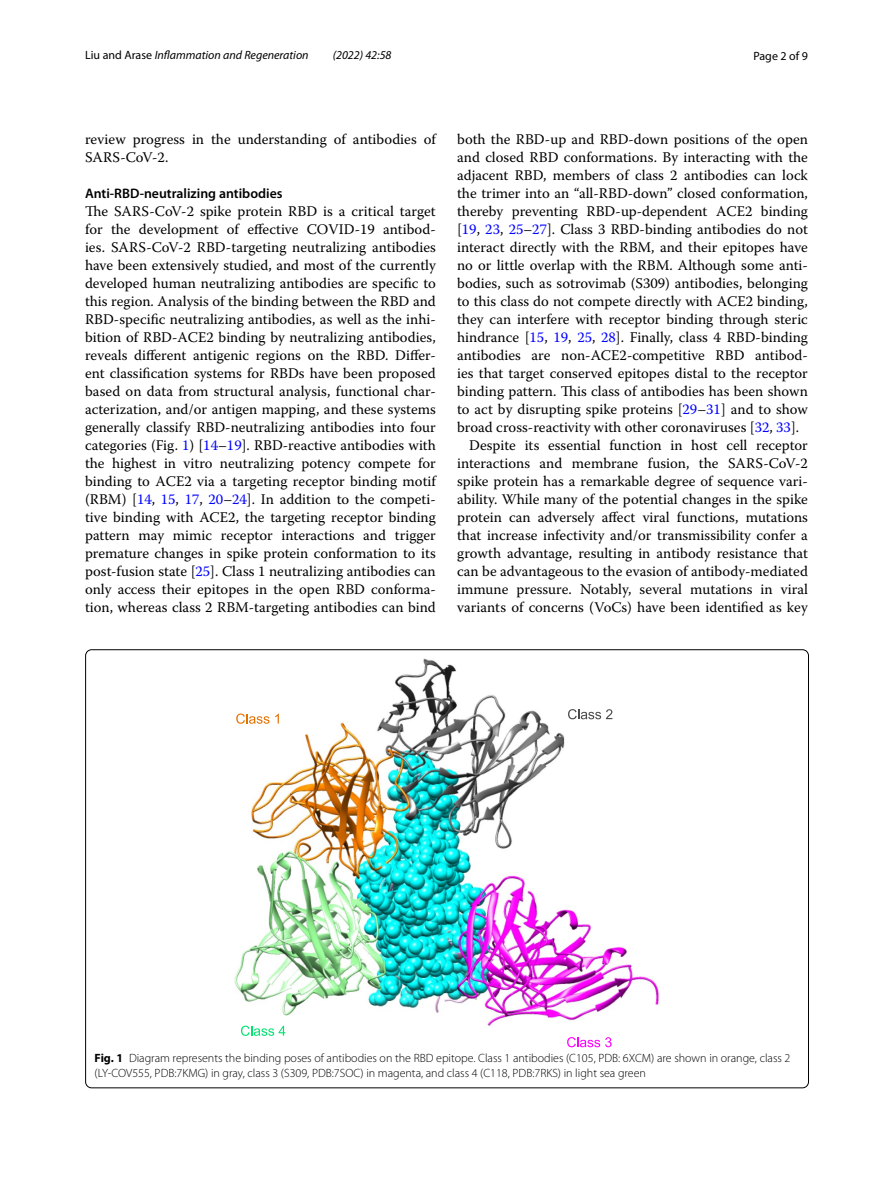
<style>
.page{position:relative;width:893px;height:1187px;background:#fff}
.page>*{position:absolute;margin:0;border:0;box-sizing:border-box;transform-origin:0 0}
.t1{font:14.7px/18px "Warnock Pro";color:#000}
.t2{font:600 13.8px "Myriad Pro";color:#000}
.t3{font:300 12px/15px "Myriad Pro";color:#000}
.t4{font:italic 12px "Myriad Pro";color:#000}
.t5{font:12px "Myriad Pro";color:#000}
.s1{font-style:normal}
.s2{color:#00f}
.s3{font-weight:700}
</style>
<div class="page">
<img style="left:234px;top:658px;width:425px;height:368px">
<svg style="left:236px;top:713px;width:33px;height:10px"></svg>
<svg style="left:275px;top:713px;width:4px;height:10px"></svg>
<svg style="left:241px;top:1025px;width:44px;height:10px"></svg>
<svg style="left:567px;top:1037px;width:45px;height:10px"></svg>
<svg style="left:568px;top:709px;width:44px;height:10px"></svg>
<p class="t4" style="left:85px;top:48px;width:225px"><span class="s1">Liu and Arase</span> Inflammation and Regeneration</p>
<p class="t4" style="left:333px;top:48px;width:60px">(2022) 42:58</p>
<p class="t5" style="left:753px;top:48px;width:56px">Page 2 of 9</p>
<p class="t1" style="left:85px;top:130px;width:352px">review progress in the understanding of antibodies of<br>SARS-CoV-2.</p>
<p class="t2" style="left:85px;top:184px;width:199px">Anti‑RBD‑neutralizing antibodies</p>
<p class="t1" style="left:85px;top:202px;width:352px;text-align:justify">The SARS-CoV-2 spike protein RBD is a critical target for the development of effective COVID-19 antibod&shy;ies. SARS-CoV-2 RBD-targeting neutralizing antibodies have been extensively studied, and most of the currently developed human neutralizing antibodies are specific to this region. Analysis of the binding between the RBD and RBD-specific neutralizing antibodies, as well as the inhi&shy;bition of RBD-ACE2 binding by neutralizing antibodies, reveals different antigenic regions on the RBD. Differ&shy;ent classification systems for RBDs have been proposed based on data from structural analysis, functional char&shy;acterization, and/or antigen mapping, and these systems generally classify RBD-neutralizing antibodies into four categories (Fig. <span class="s2">1</span>) [<span class="s2">14</span>–<span class="s2">19</span>]. RBD-reactive antibodies with the highest in vitro neutralizing potency compete for binding to ACE2 via a targeting receptor binding motif (RBM) [<span class="s2">14</span>, <span class="s2">15</span>, <span class="s2">17</span>, <span class="s2">20</span>–<span class="s2">24</span>]. In addition to the competi&shy;tive binding with ACE2, the targeting receptor binding pattern may mimic receptor interactions and trigger premature changes in spike protein conformation to its post-fusion state [<span class="s2">25</span>]. Class 1 neutralizing antibodies can only access their epitopes in the open RBD conforma&shy;tion, whereas class 2 RBM-targeting antibodies can bind</p>
<p class="t1" style="left:457px;top:130px;width:352px">both the RBD-up and RBD-down positions of the open</p>
<p class="t1" style="left:457px;top:148px;width:352px">and closed RBD conformations. By interacting with the</p>
<p class="t1" style="left:457px;top:166px;width:352px">adjacent RBD, members of class 2 antibodies can lock</p>
<p class="t1" style="left:457px;top:184px;width:352px">the trimer into an “all-RBD-down” closed conformation,</p>
<p class="t1" style="left:457px;top:202px;width:352px">thereby preventing RBD-up-dependent ACE2 binding</p>
<p class="t1" style="left:457px;top:220px;width:352px">[<span class="s2">19</span>, <span class="s2">23</span>, <span class="s2">25</span>–<span class="s2">27</span>]. Class 3 RBD-binding antibodies do not</p>
<p class="t1" style="left:457px;top:238px;width:352px">interact directly with the RBM, and their epitopes have</p>
<p class="t1" style="left:457px;top:256px;width:352px">no or little overlap with the RBM. Although some anti-</p>
<p class="t1" style="left:457px;top:274px;width:352px">bodies, such as sotrovimab (S309) antibodies, belonging</p>
<p class="t1" style="left:457px;top:292px;width:352px">to this class do not compete directly with ACE2 binding,</p>
<p class="t1" style="left:457px;top:310px;width:352px">they can interfere with receptor binding through steric</p>
<p class="t1" style="left:457px;top:328px;width:352px">hindrance [<span class="s2">15</span>, <span class="s2">19</span>, <span class="s2">25</span>, <span class="s2">28</span>]. Finally, class 4 RBD-binding</p>
<p class="t1" style="left:457px;top:346px;width:352px">antibodies are non-ACE2-competitive RBD antibod-</p>
<p class="t1" style="left:457px;top:364px;width:352px">ies that target conserved epitopes distal to the receptor</p>
<p class="t1" style="left:457px;top:382px;width:352px">binding pattern. This class of antibodies has been shown</p>
<p class="t1" style="left:457px;top:400px;width:352px">to act by disrupting spike proteins [<span class="s2">29</span>–<span class="s2">31</span>] and to show</p>
<p class="t1" style="left:457px;top:418px;width:344px">broad cross-reactivity with other coronaviruses [<span class="s2">32</span>, <span class="s2">33</span>].</p>
<p class="t1" style="left:469px;top:436px;width:340px">Despite its essential function in host cell receptor</p>
<p class="t1" style="left:457px;top:454px;width:352px">interactions and membrane fusion, the SARS-CoV-2</p>
<p class="t1" style="left:457px;top:472px;width:352px">spike protein has a remarkable degree of sequence vari-</p>
<p class="t1" style="left:457px;top:490px;width:352px">ability. While many of the potential changes in the spike</p>
<p class="t1" style="left:457px;top:508px;width:352px">protein can adversely affect viral functions, mutations</p>
<p class="t1" style="left:457px;top:526px;width:352px">that increase infectivity and/or transmissibility confer a</p>
<p class="t1" style="left:457px;top:544px;width:352px">growth advantage, resulting in antibody resistance that</p>
<p class="t1" style="left:457px;top:562px;width:352px">can be advantageous to the evasion of antibody-mediated</p>
<p class="t1" style="left:457px;top:580px;width:352px">immune pressure. Notably, several mutations in viral</p>
<p class="t1" style="left:457px;top:598px;width:352px">variants of concerns (VoCs) have been identified as key</p>
<p class="t3" style="left:95px;top:1051px;width:697px"><span class="s3">Fig. 1</span> Diagram represents the binding poses of antibodies on the RBD epitope. Class 1 antibodies (C105, PDB: 6XCM) are shown in orange, class 2 (LY-COV555, PDB:7KMG) in gray, class 3 (S309, PDB:7SOC) in magenta, and class 4 (C118, PDB:7RKS) in light sea green</p>
</div>
